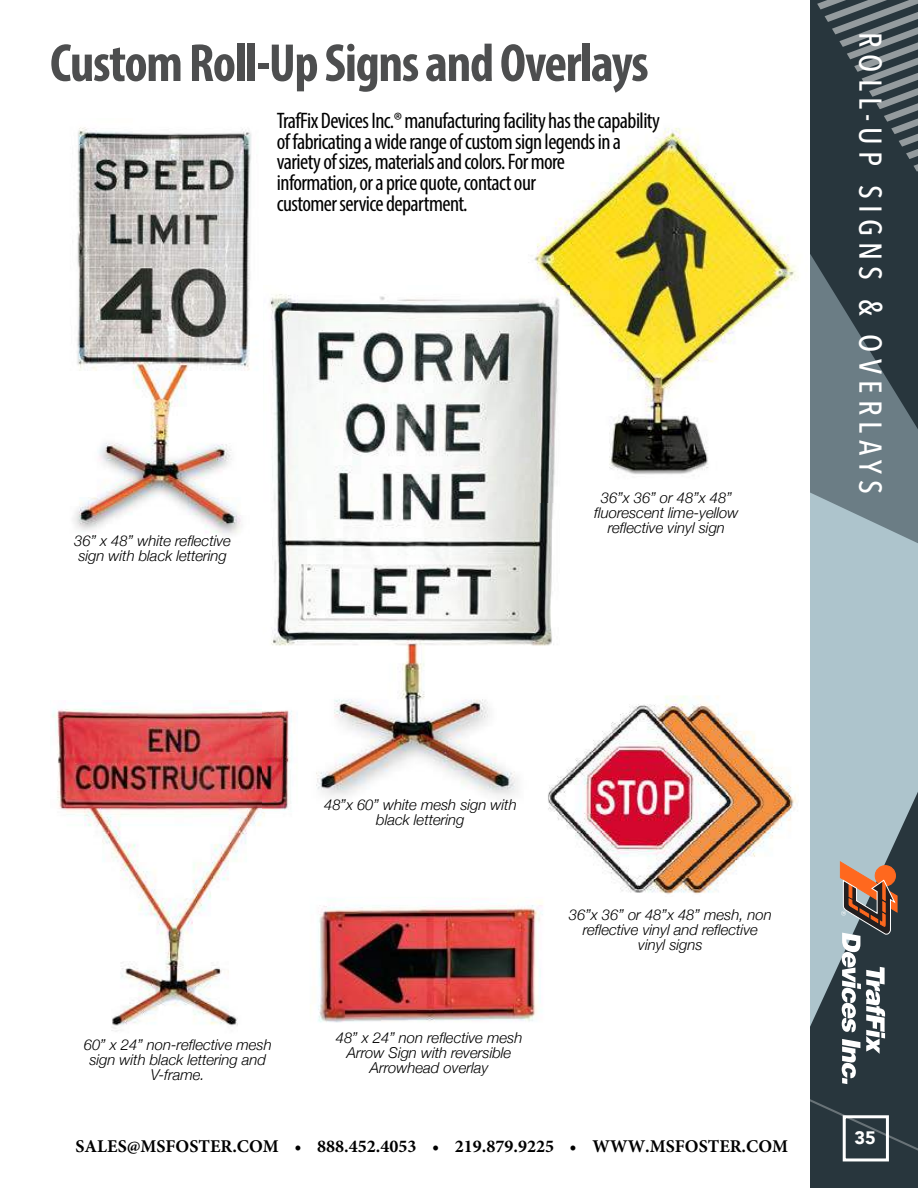
<style>
.page{position:relative;width:918px;height:1188px;background:#fff}
.page>*{position:absolute;margin:0;border:0;box-sizing:border-box;transform-origin:0 0}
.t1{font:700 condensed 54px "Myriad Pro";letter-spacing:-.025em;color:#4d4e4f}
.t2{font:500 31.5px "Avenir Next Condensed";letter-spacing:.2em;color:#fff}
.t3{font:condensed 22.5px/21px "Myriad Pro";letter-spacing:-.025em;color:#000}
.t4{font:700 18px "Minion Pro";color:#000}
.t5{font:900 18px "Avenir";color:#fff}
.t6{font:italic 300 15px/15px "Helvetica Neue";letter-spacing:-.005em;color:#000;text-align:center}
</style>
<div class="page">
<img style="left:270px;top:294px;width:284px;height:502px">
<img style="left:73px;top:127px;width:179px;height:407px">
<img style="left:52px;top:703px;width:213px;height:329px">
<img style="left:263px;top:700px;width:36px;height:111px">
<img style="left:534px;top:128px;width:265px;height:347px">
<img style="left:519px;top:285px;width:51px;height:217px">
<img style="left:539px;top:695px;width:258px;height:199px">
<img style="left:310px;top:900px;width:233px;height:123px">
<div style="left:810px;top:0;width:108px;height:1188px;background:#28363d"></div>
<svg style="left:817px;top:0;width:101px;height:172px"></svg>
<svg style="left:810px;top:254px;width:108px;height:238px"></svg>
<svg style="left:810px;top:492px;width:108px;height:535px;background:#9bb1b9"></svg>
<svg style="left:810px;top:1099px;width:108px;height:52px"></svg>
<svg style="left:840px;top:861px;width:58px;height:223px"></svg>
<div style="left:843px;top:1115px;width:46px;height:46px;border:3px solid #fff"></div>
<h1 class="t1" style="left:50px;top:29px;width:600px">Custom Roll-Up Signs and Overlays</h1>
<p class="t3" style="left:277px;top:109px;width:385px">TrafFix Devices Inc.® manufacturing facility has the capability of fabricating a wide range of custom sign legends in a variety of sizes, materials and colors. For more<br>information, or a price quote, contact our<br>customer service department.</p>
<p class="t6" style="left:74px;top:533px;width:158px;text-align:left">36” x 48” white reflective sign with black lettering</p>
<p class="t6" style="left:594px;top:489px;width:146px">36”x 36” or 48”x 48” fluorescent lime-yellow reflective vinyl sign</p>
<h2 class="t2" style="left:890px;top:32px;width:464px;rotate:90deg">ROLL-UP SIGNS &amp; OVERLAYS</h2>
<p class="t6" style="left:84px;top:1036px;width:190px">60” x 24” non-reflective mesh sign with black lettering and<br>V-frame.</p>
<p class="t6" style="left:324px;top:797px;width:194px">48”x 60” white mesh sign with black lettering</p>
<p class="t6" style="left:336px;top:1029px;width:188px">48” x 24” non reflective mesh<br>Arrow Sign with reversible<br>Arrowhead overlay</p>
<p class="t6" style="left:569px;top:906px;width:204px">36”x 36” or 48”x 48” mesh, non reflective vinyl and reflective vinyl signs</p>
<p class="t4" style="left:76px;top:1135px;width:714px">SALES@MSFOSTER.COM • 888.452.4053 • 219.879.9225 • WWW.MSFOSTER.COM</p>
<p class="t5" style="left:855px;top:1123px;width:23px">35</p>
</div>
